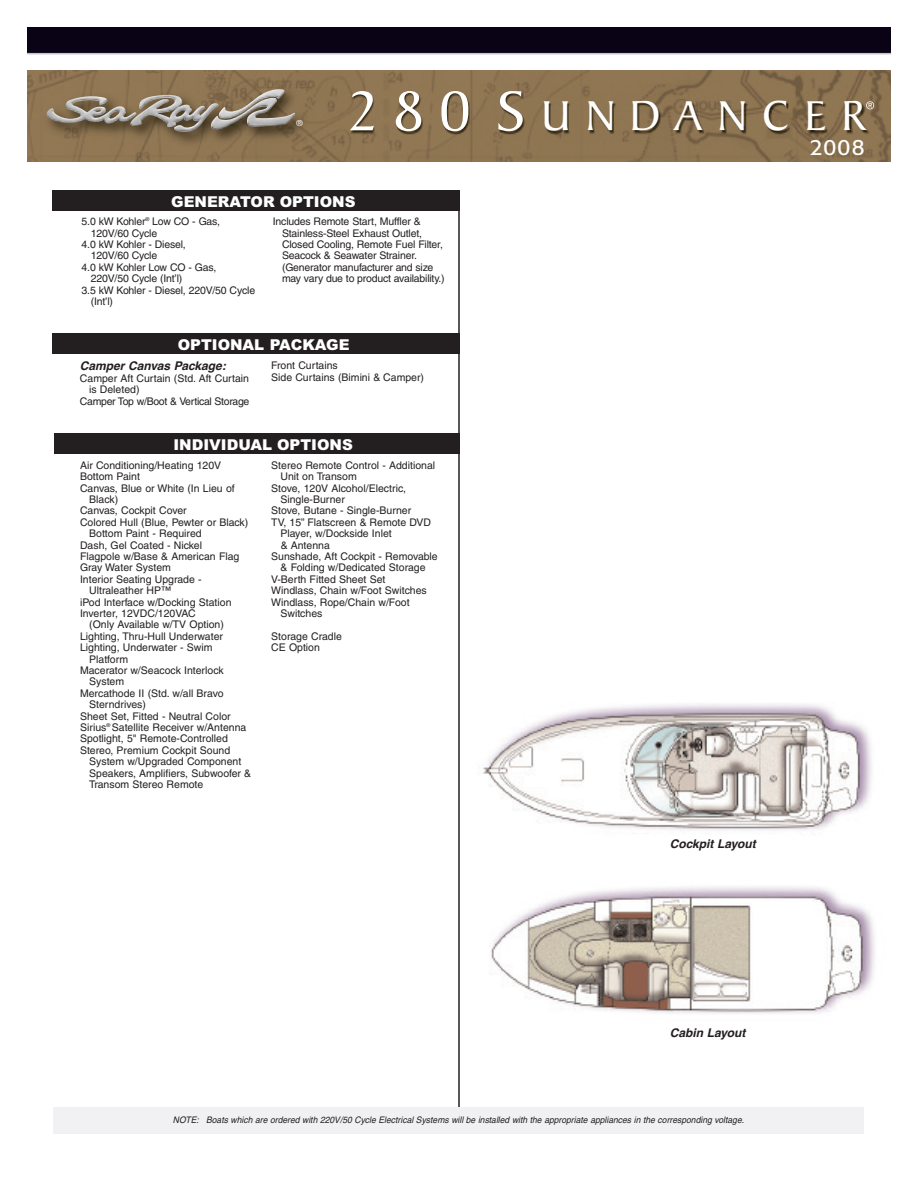
<style>
.page{position:relative;width:918px;height:1188px;background:#fff}
.page>*{position:absolute;margin:0;border:0;box-sizing:border-box;transform-origin:0 0}
.t1{font:45px "Baker Signet";letter-spacing:.345em;color:#fff}
.t2{font:22.05px "Formata";color:#fff}
.t3{font:900 15px "Arial";color:#fff}
.t4{font:italic 700 12px "Helvetica";color:#231f20}
.t5{font:10.5px/11.4px "Helvetica";color:#231f20}
.t6{font:10.5px "Helvetica";letter-spacing:-.03em;color:#231f20}
.t7{font:italic 9px "Helvetica";color:#231f20;scale:.95 1}
.t8{font:8.25px "Helvetica";color:#fff}
.s1{font-size:60px}
</style>
<div class="page">
<hr style="left:458px;top:190px;width:2px;height:930px;background:#231f20">
<div style="left:53px;top:1108px;width:811px;height:26px;background:#f1f1f4"></div>
<div style="left:27px;top:27px;width:864px;height:27px;background:#0a0215"></div>
<hr style="left:27px;top:53px;width:864px;height:1px;background:#c1c2d1">
<div style="left:52px;top:190px;width:408px;height:20px;background:#231f20"></div>
<div style="left:53px;top:334px;width:407px;height:20px;background:#231f20"></div>
<div style="left:54px;top:433px;width:405px;height:21px;background:#231f20"></div>
<img style="left:491px;top:886px;width:384px;height:128px">
<img style="left:483px;top:704px;width:389px;height:130px">
<img style="left:27px;top:70px;width:297px;height:92px">
<img style="left:92px;top:95px;width:203px;height:37px">
<img style="left:326px;top:70px;width:565px;height:92px">
<img style="left:324px;top:71px;width:2px;height:91px">
<svg style="left:866px;top:101px;width:8px;height:8px"></svg>
<p class="t8" style="left:297px;top:120px;width:8px">®</p>
<h1 class="t1" style="left:349px;top:99px;width:518px"><span class="s1">280S</span>UNDANCER</h1>
<h2 class="t2" style="left:810px;top:138px;width:56px">2008</h2>
<h3 class="t3" style="left:171px;top:193px;width:186px">GENERATOR OPTIONS</h3>
<p class="t5" style="left:82px;top:217px;width:140px">5.0 kW Kohler<sup>®</sup> Low CO - Gas,</p>
<p class="t5" style="left:91px;top:228px;width:68px">120V/60 Cycle</p>
<p class="t5" style="left:82px;top:240px;width:106px">4.0 kW Kohler - Diesel,</p>
<p class="t5" style="left:91px;top:251px;width:68px">120V/60 Cycle</p>
<p class="t5" style="left:82px;top:262px;width:136px">4.0 kW Kohler Low CO - Gas,</p>
<p class="t5" style="left:91px;top:274px;width:93px">220V/50 Cycle (Int’l)</p>
<p class="t5" style="left:82px;top:285px;width:175px">3.5 kW Kohler - Diesel, 220V/50 Cycle</p>
<p class="t5" style="left:91px;top:297px;width:24px">(Int’l)</p>
<p class="t5" style="left:282px;top:217px;width:164px;text-indent:-9px">Includes Remote Start, Muffler &amp; Stainless-Steel Exhaust Outlet, Closed Cooling, Remote Fuel Filter, Seacock &amp; Seawater Strainer. (Generator manufacturer and size may vary due to product availability.)</p>
<h3 class="t3" style="left:178px;top:336px;width:173px">OPTIONAL PACKAGE</h3>
<p class="t4" style="left:80px;top:359px;width:152px">Camper Canvas Package:</p>
<p class="t5" style="left:80px;top:373px;width:171px">Camper Aft Curtain (Std. Aft Curtain</p>
<p class="t5" style="left:89px;top:385px;width:52px">is Deleted)</p>
<p class="t6" style="left:80px;top:397px;width:171px">Camper Top w/Boot &amp; Vertical Storage</p>
<p class="t5" style="left:271px;top:361px;width:154px">Front Curtains<br>Side Curtains (Bimini &amp; Camper)</p>
<h3 class="t3" style="left:173px;top:436px;width:181px">INDIVIDUAL OPTIONS</h3>
<p class="t5" style="left:80px;top:460px;width:143px">Air Conditioning/Heating 120V</p>
<p class="t5" style="left:80px;top:472px;width:61px">Bottom Paint</p>
<p class="t5" style="left:80px;top:483px;width:156px">Canvas, Blue or White (In Lieu of</p>
<p class="t5" style="left:89px;top:495px;width:30px">Black)</p>
<p class="t5" style="left:80px;top:506px;width:108px">Canvas, Cockpit Cover</p>
<p class="t5" style="left:80px;top:517px;width:170px">Colored Hull (Blue, Pewter or Black)</p>
<p class="t5" style="left:89px;top:529px;width:114px">Bottom Paint - Required</p>
<p class="t5" style="left:80px;top:540px;width:124px">Dash, Gel Coated - Nickel</p>
<p class="t5" style="left:80px;top:552px;width:161px">Flagpole w/Base &amp; American Flag</p>
<p class="t5" style="left:80px;top:563px;width:92px">Gray Water System</p>
<p class="t5" style="left:80px;top:574px;width:123px">Interior Seating Upgrade -</p>
<p class="t5" style="left:89px;top:586px;width:84px">Ultraleather HP™</p>
<p class="t5" style="left:80px;top:597px;width:153px">iPod Interface w/Docking Station</p>
<p class="t5" style="left:80px;top:609px;width:117px">Inverter, 12VDC/120VAC</p>
<p class="t5" style="left:89px;top:620px;width:136px">(Only Available w/TV Option)</p>
<p class="t5" style="left:80px;top:631px;width:144px">Lighting, Thru-Hull Underwater</p>
<p class="t5" style="left:80px;top:643px;width:134px">Lighting, Underwater - Swim</p>
<p class="t5" style="left:89px;top:654px;width:41px">Platform</p>
<p class="t5" style="left:80px;top:666px;width:145px">Macerator w/Seacock Interlock</p>
<p class="t5" style="left:89px;top:677px;width:37px">System</p>
<p class="t5" style="left:80px;top:688px;width:145px">Mercathode II (Std. w/all Bravo</p>
<p class="t5" style="left:89px;top:700px;width:58px">Sterndrives)</p>
<p class="t5" style="left:80px;top:711px;width:152px">Sheet Set, Fitted - Neutral Color</p>
<p class="t5" style="left:80px;top:723px;width:168px">Sirius<sup>®</sup> Satellite Receiver w/Antenna</p>
<p class="t5" style="left:80px;top:734px;width:149px">Spotlight, 5" Remote-Controlled</p>
<p class="t5" style="left:80px;top:745px;width:152px">Stereo, Premium Cockpit Sound</p>
<p class="t5" style="left:89px;top:757px;width:154px">System w/Upgraded Component</p>
<p class="t5" style="left:89px;top:768px;width:164px">Speakers, Amplifiers, Subwoofer &amp;</p>
<p class="t5" style="left:89px;top:780px;width:116px">Transom Stereo Remote</p>
<p class="t5" style="left:271px;top:460px;width:165px">Stereo Remote Control - Additional</p>
<p class="t5" style="left:280px;top:472px;width:78px">Unit on Transom</p>
<p class="t5" style="left:271px;top:483px;width:136px">Stove, 120V Alcohol/Electric,</p>
<p class="t5" style="left:280px;top:495px;width:66px">Single-Burner</p>
<p class="t5" style="left:271px;top:506px;width:142px">Stove, Butane - Single-Burner</p>
<p class="t5" style="left:271px;top:517px;width:161px">TV, 15” Flatscreen &amp; Remote DVD</p>
<p class="t5" style="left:280px;top:529px;width:113px">Player, w/Dockside Inlet</p>
<p class="t5" style="left:281px;top:540px;width:51px">&amp; Antenna</p>
<p class="t5" style="left:271px;top:552px;width:168px">Sunshade, Aft Cockpit - Removable</p>
<p class="t5" style="left:280px;top:563px;width:147px">&amp; Folding w/Dedicated Storage</p>
<p class="t5" style="left:271px;top:574px;width:116px">V-Berth Fitted Sheet Set</p>
<p class="t5" style="left:271px;top:586px;width:157px">Windlass, Chain w/Foot Switches</p>
<p class="t5" style="left:271px;top:597px;width:140px">Windlass, Rope/Chain w/Foot</p>
<p class="t5" style="left:280px;top:609px;width:44px">Switches</p>
<p class="t5" style="left:271px;top:631px;width:72px">Storage Cradle<br>CE Option</p>
<p class="t4" style="left:670px;top:837px;width:92px">Cockpit Layout</p>
<p class="t4" style="left:670px;top:1026px;width:82px">Cabin Layout</p>
<p class="t7" style="left:173px;top:1117px;width:604px">NOTE: Boats which are ordered with 220V/50 Cycle Electrical Systems will be installed with the appropriate appliances in the corresponding voltage.</p>
</div>
